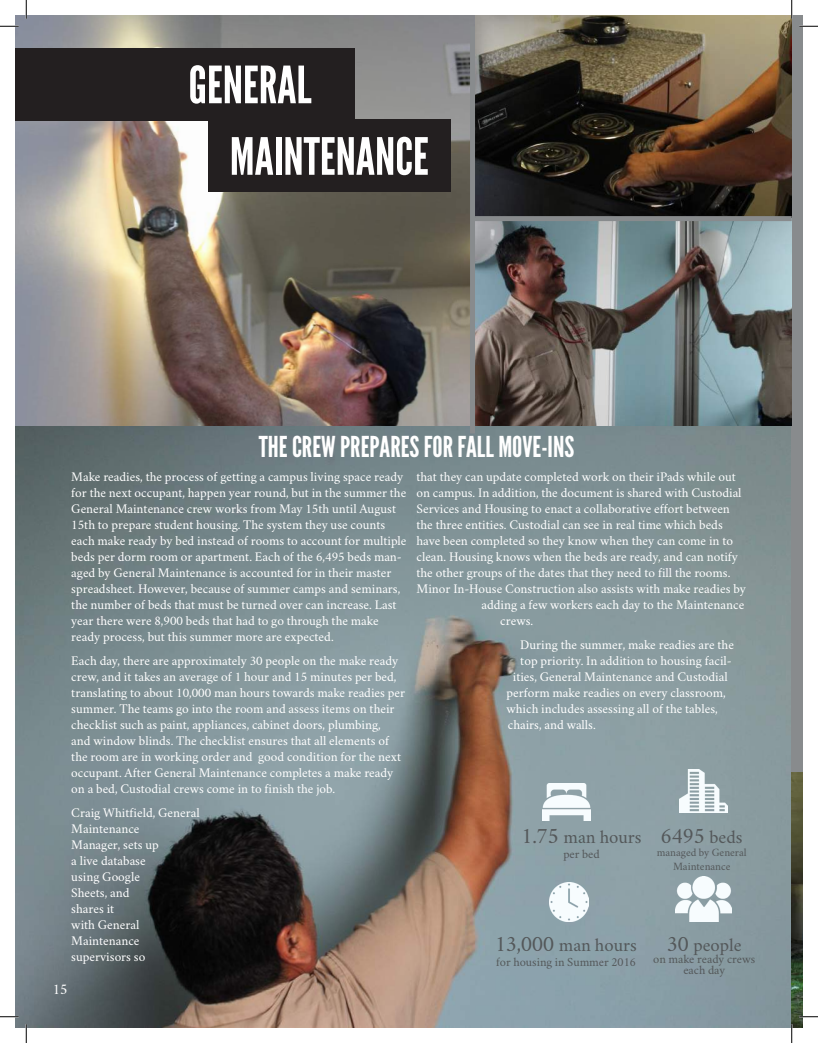
<style>
.page{position:relative;width:818px;height:1043px;background:#fff}
.page>*{position:absolute;margin:0;border:0;box-sizing:border-box;transform-origin:0 0}
.t1{font:51.25px/71.5px "League Gothic";color:#fff}
.t2{font:28.75px "League Gothic";color:#fff}
.t3{font:22.5px "Crimson";color:#54585a}
.t4{font:18.75px "Crimson";color:#54585a}
.t5{font:15px "Crimson";color:#fff}
.t6{font:13.38px/16px "Crimson";color:#fff}
.t7{font:12.5px/11.2px "Crimson";color:#54585a;text-align:center}
.t8{font:11.25px/13.5px "Crimson";color:#54585a;text-align:center}
.s1{font-size:18.75px}
.s2{font-size:22.5px}
</style>
<div class="page">
<img style="left:15px;top:425px;width:776px;height:603px">
<div style="left:791px;top:15px;width:11px;height:1001px;background:#888b8d"></div>
<img style="left:15px;top:15px;width:460px;height:410px">
<img style="left:475px;top:221px;width:316px;height:204px">
<img style="left:475px;top:15px;width:316px;height:201px">
<img style="left:549px;top:882px;width:39px;height:39px">
<img style="left:542px;top:783px;width:48px;height:37px">
<img style="left:679px;top:769px;width:49px;height:44px">
<img style="left:675px;top:876px;width:56px;height:45px">
<div style="left:470px;top:26px;width:5px;height:407px;background:#888b8d"></div>
<div style="left:15px;top:48px;width:340px;height:73px;background:#231f20"></div>
<div style="left:475px;top:216px;width:316px;height:5px;background:#888b8d"></div>
<div style="left:208px;top:119px;width:242px;height:73px;background:#231f20"></div>
<img style="left:791px;top:772px;width:11px;height:256px">
<svg style="left:0;top:25px;width:19px;height:2px"></svg>
<svg style="left:799px;top:25px;width:19px;height:2px"></svg>
<svg style="left:0;top:1015px;width:19px;height:2px"></svg>
<svg style="left:799px;top:1015px;width:19px;height:2px"></svg>
<svg style="left:25px;top:0;width:2px;height:19px"></svg>
<svg style="left:25px;top:1024px;width:2px;height:18px"></svg>
<svg style="left:790px;top:0;width:2px;height:19px"></svg>
<svg style="left:790px;top:1024px;width:2px;height:18px"></svg>
<h1 class="t1" style="left:230px;top:49px;width:200px;text-indent:-41px">GENERAL<br>MAINTENANCE</h1>
<h2 class="t2" style="left:259px;top:430px;width:317px">THE CREW PREPARES FOR FALL MOVE-INS</h2>
<p class="t6" style="left:71px;top:466px;width:337px">Make readies, the process of getting a campus living space ready for the next occupant, happen year round, but in the summer the General Maintenance crew works from May 15th until August 15th to prepare student housing. The system they use counts each make ready by bed instead of rooms to account for multiple beds per dorm room or apartment. Each of the 6,495 beds man&shy;aged by General Maintenance is accounted for in their master spreadsheet. However, because of summer camps and seminars, the number of beds that must be turned over can increase. Last year there were 8,900 beds that had to go through the make ready process, but this summer more are expected.</p>
<p class="t6" style="left:71px;top:651px;width:335px">Each day, there are approximately 30 people on the make ready crew, and it takes an average of 1 hour and 15 minutes per bed, translating to about 10,000 man hours towards make readies per summer. The teams go into the room and assess items on their checklist such as paint, appliances, cabinet doors, plumbing,<br>and window blinds. The checklist ensures that all elements of the room are in working order and good condition for the next occupant. After General Maintenance completes a make ready on a bed, Custodial crews come in to finish the job.</p>
<p class="t6" style="left:71px;top:802px;width:130px">Craig Whitfield, General<br>Maintenance<br>Manager, sets up<br>a live database<br>using Google<br>Sheets, and<br>shares it<br>with General<br>Maintenance supervisors so</p>
<p class="t6" style="left:416px;top:466px;width:321px">that they can update completed work on their iPads while out</p>
<p class="t6" style="left:416px;top:483px;width:326px">on campus. In addition, the document is shared with Custodial</p>
<p class="t6" style="left:416px;top:499px;width:315px">Services and Housing to enact a collaborative effort between</p>
<p class="t6" style="left:416px;top:515px;width:308px">the three entities. Custodial can see in real time which beds</p>
<p class="t6" style="left:416px;top:531px;width:318px">have been completed so they know when they can come in to</p>
<p class="t6" style="left:416px;top:547px;width:323px">clean. Housing knows when the beds are ready, and can notify</p>
<p class="t6" style="left:416px;top:563px;width:315px">the other groups of the dates that they need to fill the rooms.</p>
<p class="t6" style="left:416px;top:579px;width:331px">Minor In-House Construction also assists with make readies by</p>
<p class="t6" style="left:481px;top:595px;width:264px">adding a few workers each day to the Maintenance</p>
<p class="t6" style="left:500px;top:611px;width:34px">crews.</p>
<p class="t6" style="left:520px;top:634px;width:215px">During the summer, make readies are the</p>
<p class="t6" style="left:520px;top:651px;width:213px">top priority. In addition to housing facil-</p>
<p class="t6" style="left:512px;top:667px;width:216px">ities, General Maintenance and Custodial</p>
<p class="t6" style="left:506px;top:683px;width:221px">perform make readies on every classroom,</p>
<p class="t6" style="left:506px;top:699px;width:213px">which includes assessing all of the tables,</p>
<p class="t6" style="left:508px;top:715px;width:89px">chairs, and walls.</p>
<h3 class="t3" style="left:661px;top:817px;width:83px">6495 <span class="s1">beds</span></h3>
<p class="t8" style="left:657px;top:844px;width:91px">managed by General<br>Maintenance</p>
<h3 class="t4" style="left:521px;top:821px;width:122px"><span class="s2">1.75</span> man hours</h3>
<p class="t7" style="left:563px;top:846px;width:38px">per bed</p>
<h3 class="t4" style="left:495px;top:930px;width:143px"><span class="s2">13,000</span> man hours</h3>
<p class="t7" style="left:496px;top:955px;width:141px">for housing in Summer 2016</p>
<h3 class="t4" style="left:666px;top:930px;width:76px"><span class="s2">30</span> people</h3>
<p class="t7" style="left:653px;top:951px;width:104px">on make ready crews each day</p>
<p class="t5" style="left:53px;top:977px;width:16px">15</p>
</div>
